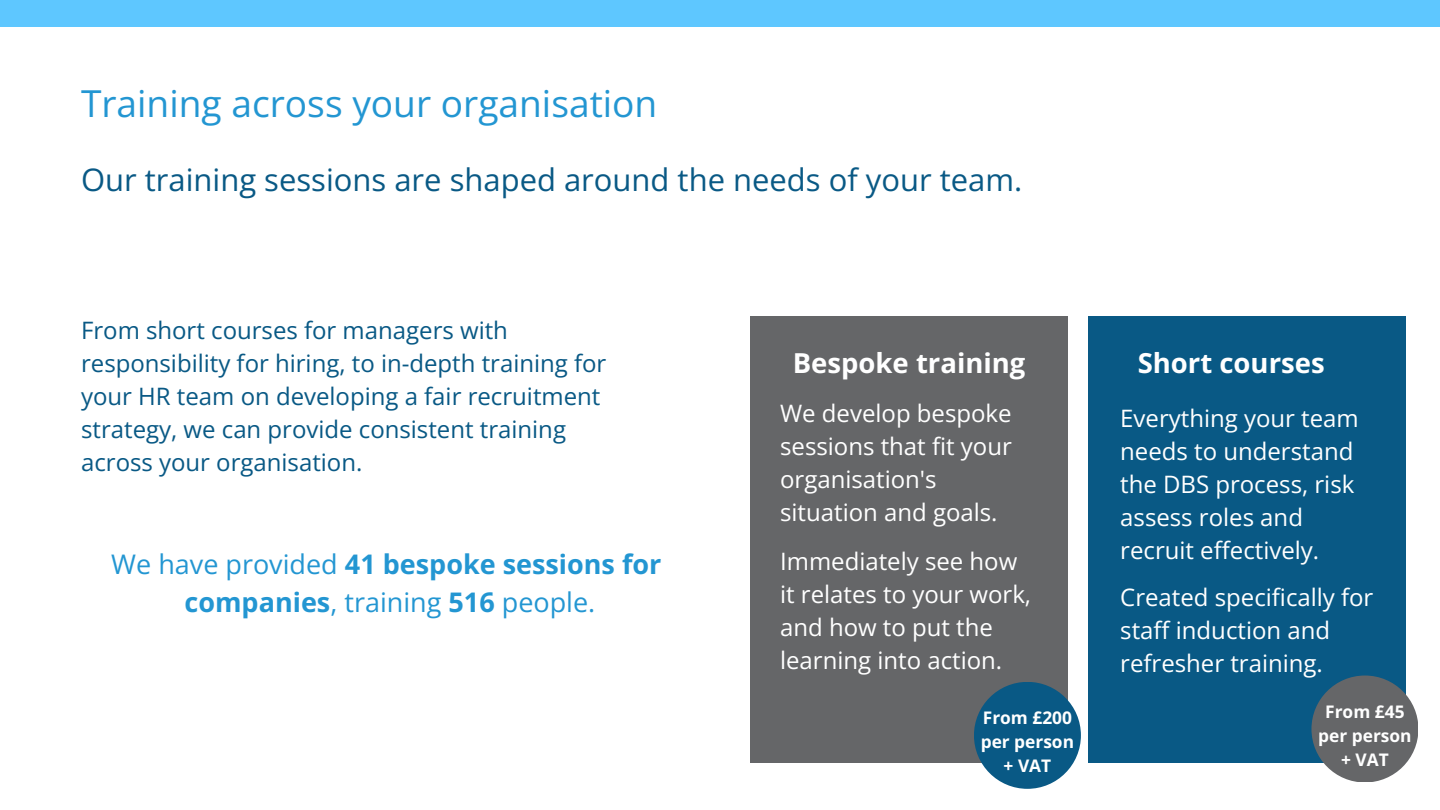
<style>
.page{position:relative;width:1440px;height:810px;background:#fff}
.page>*{position:absolute;margin:0;border:0;box-sizing:border-box;transform-origin:0 0}
.t1{font:37.1px "Open Sans";color:#2396d2}
.t2{font:31px "Open Sans";color:#095985}
.t3{font:700 27.5px "Open Sans";color:#fff}
.t4{font:700 27px/37.5px "Open Sans";color:#2396d2;text-align:center}
.t5{font:24px/33px "Open Sans";color:#fff}
.t6{font:24px/33px "Open Sans";color:#095985}
.t7{font:700 17.3px/24px "Open Sans";color:#fff;text-align:center}
.s1{font-weight:400}
</style>
<div class="page">
<div style="left:1088px;top:316px;width:318px;height:447px;background:#095985"></div>
<div style="left:750px;top:316px;width:318px;height:447px;background:#656668"></div>
<div style="left:1311px;top:676px;width:107px;height:106px;background:#656668;border-radius:50%"></div>
<div style="left:974px;top:682px;width:107px;height:107px;background:#095985;border-radius:50%"></div>
<div style="left:0;top:0;width:1440px;height:26px;background:#5ec7ff"></div>
<h2 class="t1" style="left:81px;top:77px;width:578px">Training across your organisation</h2>
<h5 class="t2" style="left:81px;top:158px;width:943px">Our training sessions are shaped around the needs of your team.</h5>
<h3 class="t6" style="left:81px;top:313px;width:527px">From short courses for managers with responsibility for hiring, to in-depth training for your HR team on developing a fair recruitment strategy, we can provide consistent training across your organisation.</h3>
<p class="t4" style="left:111px;top:545px;width:552px"><span class="s1">We have provided</span> 41 bespoke sessions for companies<span class="s1">, training</span> 516 <span class="s1">people.</span></p>
<h3 class="t3" style="left:793px;top:344px;width:234px">Bespoke training</h3>
<h4 class="t3" style="left:1138px;top:344px;width:189px">Short courses</h4>
<h3 class="t5" style="left:780px;top:397px;width:233px">We develop bespoke sessions that fit your organisation's situation and goals.</h3>
<h5 class="t5" style="left:1120px;top:402px;width:240px">Everything your team needs to understand the DBS process, risk assess roles and recruit effectively.</h5>
<p class="t5" style="left:780px;top:544px;width:252px">Immediately see how it relates to your work, and how to put the learning into action.</p>
<p class="t5" style="left:1120px;top:580px;width:255px">Created specifically for staff induction and refresher training.</p>
<h5 class="t7" style="left:981px;top:705px;width:95px;text-align:left">From £200 per person</h5>
<h5 class="t7" style="left:1004px;top:753px;width:49px">+ VAT</h5>
<h5 class="t7" style="left:1318px;top:699px;width:95px">From £45 per person</h5>
<p class="t7" style="left:1341px;top:747px;width:49px">+ VAT</p>
</div>
